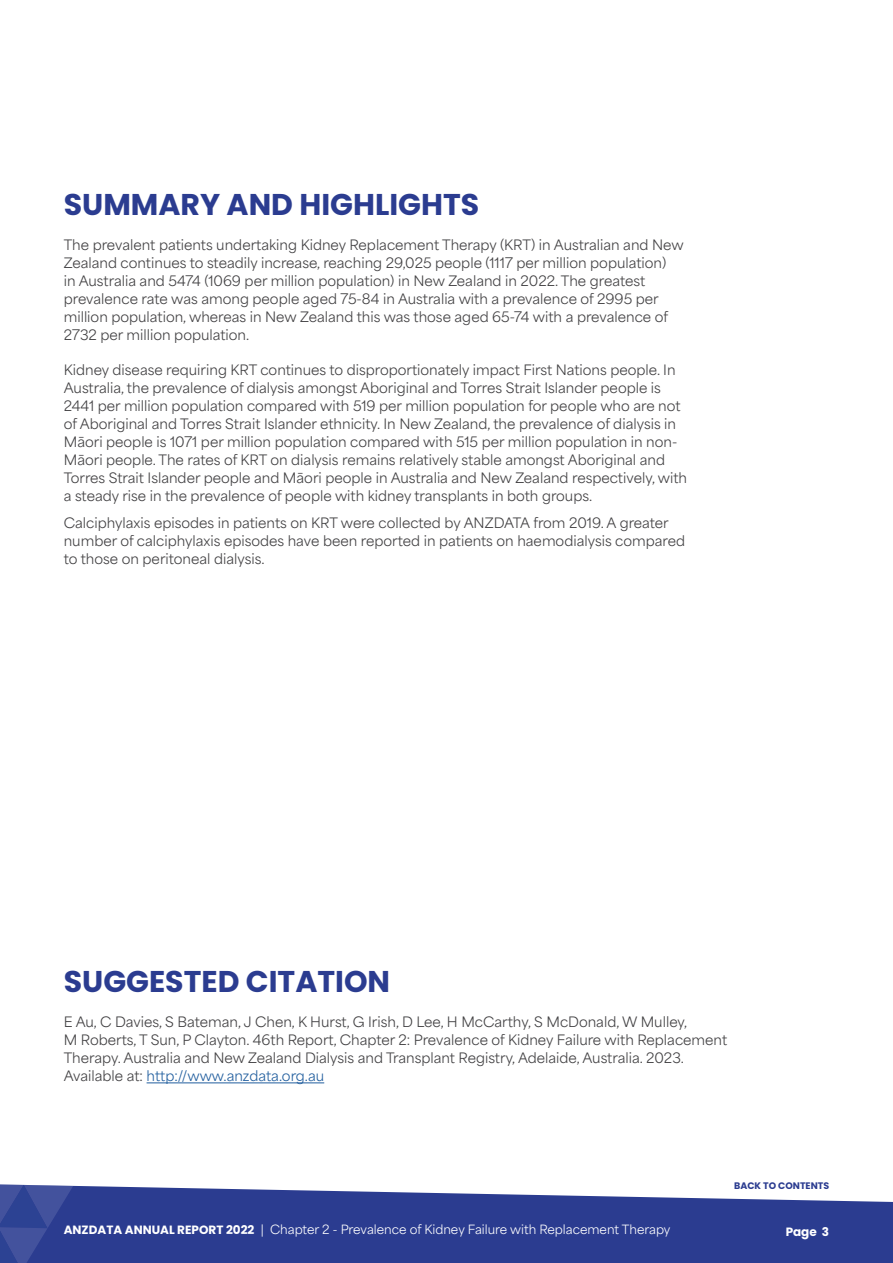
<style>
.page{position:relative;width:893px;height:1263px;background:#fff}
.page>*{position:absolute;margin:0;border:0;box-sizing:border-box;transform-origin:0 0}
.t1{font:700 30px "Poppins";color:#2b3c90}
.t2{font:13.5px/18px "Area Normal";color:#414042}
.t3{font:12px "Area Normal";color:#fff}
.t4{font:700 12px "Poppins";color:#fff}
.t5{font:700 9.45px "Poppins";color:#2b3c90}
.s1{color:#215e9e}
.s2{font-family:"Poppins";font-weight:700}
</style>
<div class="page">
<svg style="left:73px;top:1185px;width:820px;height:78px;background:#43529c"></svg>
<svg style="left:0;top:1184px;width:73px;height:79px;background:#384997"></svg>
<hr style="left:147px;top:1082px;width:177px;height:1px;background:#215e9e">
<h1 class="t1" style="left:64px;top:187px;width:417px">SUMMARY AND HIGHLIGHTS</h1>
<p class="t2" style="left:64px;top:234px;width:621px">The prevalent patients undertaking Kidney Replacement Therapy (KRT) in Australian and New Zealand continues to steadily increase, reaching 29,025 people (1117 per million population)<br>in Australia and 5474 (1069 per million population) in New Zealand in 2022. The greatest prevalence rate was among people aged 75-84 in Australia with a prevalence of 2995 per million population, whereas in New Zealand this was those aged 65-74 with a prevalence of 2732 per million population.</p>
<p class="t2" style="left:64px;top:359px;width:625px">Kidney disease requiring KRT continues to disproportionately impact First Nations people. In Australia, the prevalence of dialysis amongst Aboriginal and Torres Strait Islander people is 2441 per million population compared with 519 per million population for people who are not of Aboriginal and Torres Strait Islander ethnicity. In New Zealand, the prevalence of dialysis in Māori people is 1071 per million population compared with 515 per million population in non-Māori people. The rates of KRT on dialysis remains relatively stable amongst Aboriginal and Torres Strait Islander people and Māori people in Australia and New Zealand respectively, with a steady rise in the prevalence of people with kidney transplants in both groups.</p>
<p class="t2" style="left:64px;top:512px;width:623px">Calciphylaxis episodes in patients on KRT were collected by ANZDATA from 2019. A greater number of calciphylaxis episodes have been reported in patients on haemodialysis compared to those on peritoneal dialysis.</p>
<h1 class="t1" style="left:64px;top:964px;width:328px">SUGGESTED CITATION</h1>
<p class="t2" style="left:64px;top:1011px;width:665px">E Au, C Davies, S Bateman, J Chen, K Hurst, G Irish, D Lee, H McCarthy, S McDonald, W Mulley,<br>M Roberts, T Sun, P Clayton. 46th Report, Chapter 2: Prevalence of Kidney Failure with Replacement Therapy. Australia and New Zealand Dialysis and Transplant Registry, Adelaide, Australia. 2023.<br>Available at: <span class="s1">http://www.anzdata.org.au</span></p>
<p class="t5" style="left:734px;top:1180px;width:96px">BACK TO CONTENTS</p>
<p class="t3" style="left:64px;top:1219px;width:608px"><span class="s2">ANZDATA ANNUAL REPORT 2022</span> | Chapter 2 - Prevalence of Kidney Failure with Replacement Therapy</p>
<p class="t4" style="left:786px;top:1225px;width:45px">Page 3</p>
</div>
